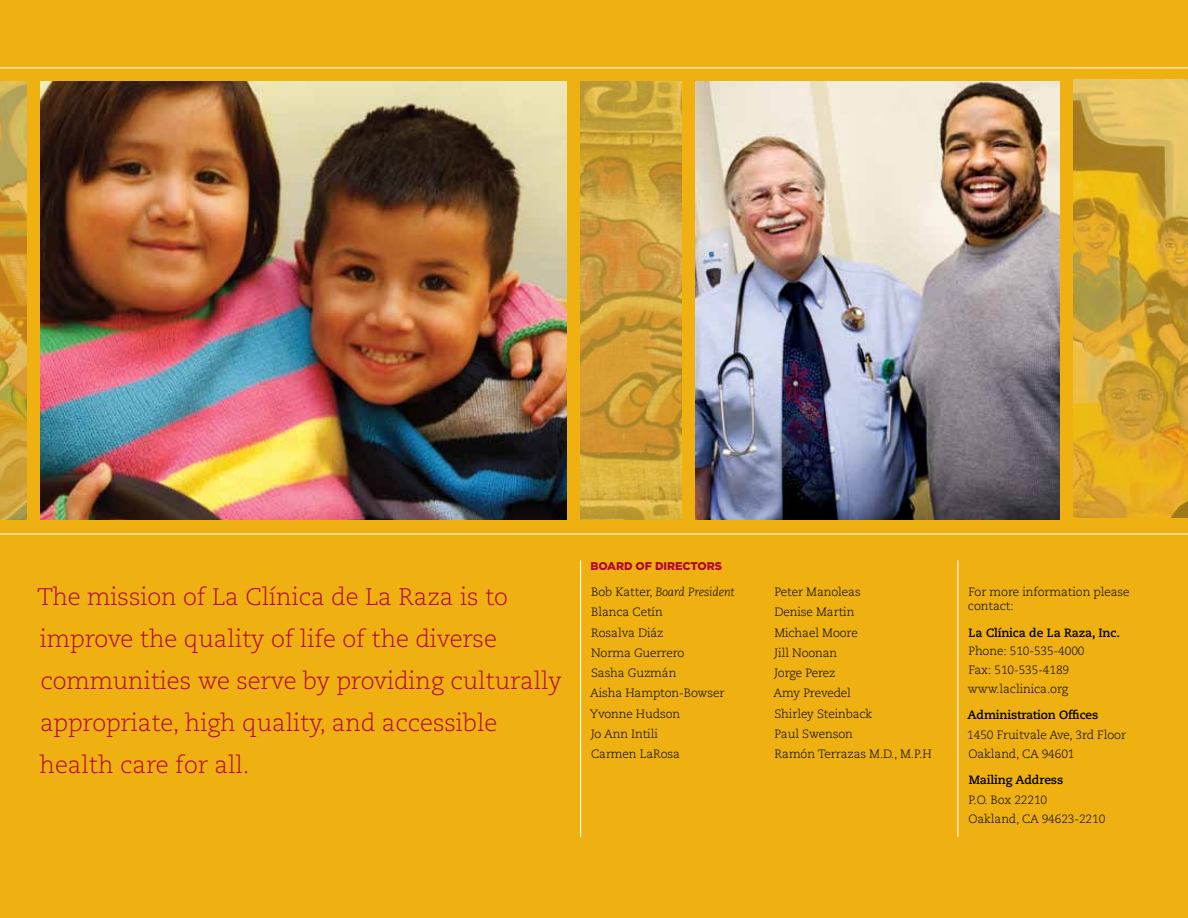
<style>
.page{position:relative;width:1188px;height:918px;background:#eeb111}
.page>*{position:absolute;margin:0;border:0;box-sizing:border-box;transform-origin:0 0}
.t1{font:300 24px/42px "Caecilia";letter-spacing:-.005em;color:#b30838}
.t2{font:300 12px/20.2px "Caecilia";letter-spacing:-.01em;color:#000}
.t3{font:700 12px "Caecilia";letter-spacing:-.01em;color:#000}
.t4{font:900 11.25px "Gotham";letter-spacing:-.01em;color:#b30838}
.s1{font-style:italic}
</style>
<div class="page">
<img style="left:580px;top:81px;width:102px;height:439px">
<img style="left:1073px;top:79px;width:115px;height:439px">
<img style="left:0;top:81px;width:27px;height:439px">
<img style="left:695px;top:81px;width:365px;height:439px">
<img style="left:40px;top:81px;width:527px;height:439px">
<hr style="left:0;top:68px;width:1188px;height:1px;background:#fff">
<hr style="left:0;top:534px;width:1188px;height:1px;background:#fff">
<hr style="left:580px;top:560px;width:1px;height:277px;background:#fff">
<hr style="left:957px;top:560px;width:1px;height:277px;background:#fff">
<h1 class="t1" style="left:37px;top:576px;width:526px">The mission of La Clínica de La Raza is to improve the quality of life of the diverse communities we serve by providing culturally appropriate, high quality, and accessible health care for all.</h1>
<p class="t4" style="left:591px;top:559px;width:133px">BOARD OF DIRECTORS</p>
<p class="t2" style="left:590px;top:582px;width:147px">Bob Katter, <span class="s1">Board President<br></span>Blanca Cetín<br>Rosalva Diáz<br>Norma Guerrero<br>Sasha Guzmán<br>Aisha Hampton-Bowser<br>Yvonne Hudson<br>Jo Ann Intili<br>Carmen LaRosa</p>
<p class="t2" style="left:968px;top:585px;width:163px;line-height:13.5px">For more information please contact:</p>
<p class="t2" style="left:774px;top:582px;width:160px">Peter Manoleas<br>Denise Martin<br>Michael Moore<br>Jill Noonan<br>Jorge Perez<br>Amy Prevedel<br>Shirley Steinback<br>Paul Swenson<br>Ramón Terrazas M.D., M.P.H</p>
<p class="t3" style="left:969px;top:625px;width:153px">La Clínica de La Raza, Inc.</p>
<p class="t2" style="left:968px;top:642px;width:118px;line-height:18.9px">Phone: 510-535-4000<br>Fax: 510-535-4189 www.laclinica.org</p>
<p class="t3" style="left:968px;top:708px;width:132px">Administration Offices</p>
<p class="t2" style="left:967px;top:726px;width:160px;line-height:18.9px">1450 Fruitvale Ave, 3rd Floor<br>Oakland, CA 94601</p>
<p class="t3" style="left:969px;top:772px;width:96px">Mailing Address</p>
<p class="t2" style="left:968px;top:791px;width:139px;line-height:18.9px">P.O. Box 22210<br>Oakland, CA 94623-2210</p>
</div>
